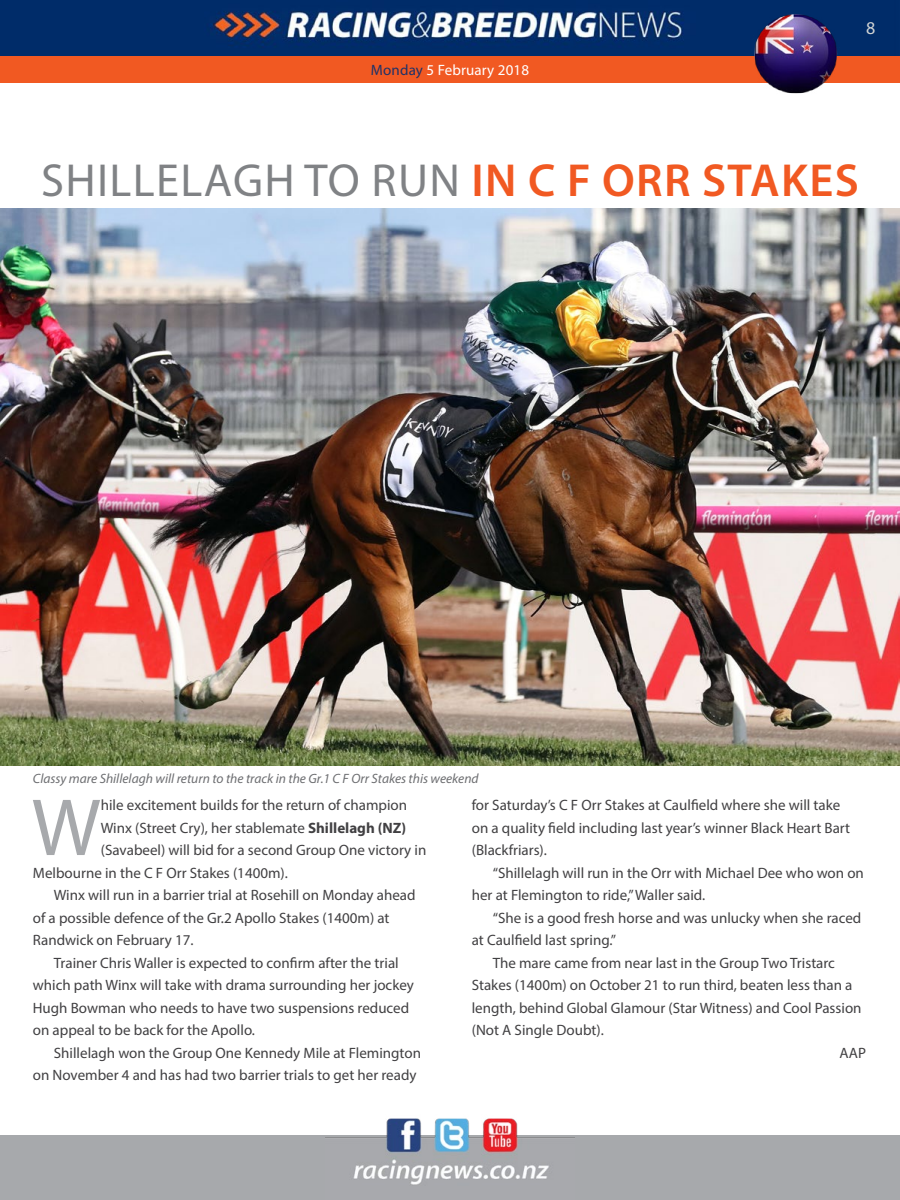
<style>
.page{position:relative;width:900px;height:1200px;background:#fff}
.page>*{position:absolute;margin:0;border:0;box-sizing:border-box;transform-origin:0 0}
.t1{font:81.75px "Myriad Pro";color:#a7a9ac}
.t2{font:46.5px "Myriad Pro";letter-spacing:.03em;color:#808285}
.t3{font:18px "Myriad Pro";color:#d1d4d4}
.t4{font:15px/22.5px "Myriad Pro";color:#414042}
.t5{font:15px "Myriad Pro";letter-spacing:.01em;color:#fff}
.t6{font:italic 13.5px "Myriad Pro";color:#6d6e71}
.s1{color:#203267}
.s2{font-weight:600;color:#f15922}
.s3{font-weight:700}
</style>
<div class="page">
<div style="left:0;top:1136px;width:900px;height:64px;background:#a7a9ac"></div>
<img style="left:325px;top:1118px;width:250px;height:67px">
<div style="left:0;top:56px;width:900px;height:27px;background:#f15922"></div>
<img style="left:0;top:0;width:900px;height:56px">
<img style="left:1px;top:209px;width:899px;height:556px">
<img style="left:752px;top:12px;width:88px;height:82px">
<p class="t5" style="left:371px;top:61px;width:160px"><span class="s1">Monday</span> 5 February 2018</p>
<p class="t3" style="left:866px;top:17px;width:11px">8</p>
<h2 class="t2" style="left:41px;top:152px;width:819px">Shillelagh to run <span class="s2">IN C F ORR STAKES</span></h2>
<p class="t6" style="left:33px;top:771px;width:447px">Classy mare Shillelagh will return to the track in the Gr.1 C F Orr Stakes this weekend</p>
<p class="t4" style="left:472px;top:794px;width:380px">for Saturday’s C F Orr Stakes at Caulfield where she will take on a quality field including last year’s winner Black Heart Bart (Blackfriars).</p>
<p class="t4" style="left:472px;top:861px;width:394px;text-indent:21px">“Shillelagh will run in the Orr with Michael Dee who won on her at Flemington to ride,” Waller said.</p>
<p class="t4" style="left:493px;top:906px;width:370px">“She is a good fresh horse and was unlucky when she raced</p>
<p class="t4" style="left:472px;top:929px;width:146px">at Caulfield last spring.”</p>
<p class="t4" style="left:493px;top:951px;width:344px">The mare came from near last in the Group Two Tristarc</p>
<p class="t4" style="left:472px;top:974px;width:382px">Stakes (1400m) on October 21 to run third, beaten less than a</p>
<p class="t4" style="left:472px;top:996px;width:391px">length, behind Global Glamour (Star Witness) and Cool Passion</p>
<p class="t4" style="left:472px;top:1019px;width:134px">(Not A Single Doubt).</p>
<p class="t4" style="left:840px;top:1041px;width:10px">AAP</p>
<h1 class="t1" style="left:32px;top:777px;width:71px">W</h1>
<p class="t4" style="left:101px;top:794px;width:308px">hile excitement builds for the return of champion</p>
<p class="t4" style="left:101px;top:816px;width:307px">Winx (Street Cry), her stablemate <span class="s3">Shillelagh (NZ)</span></p>
<p class="t4" style="left:101px;top:839px;width:327px">(Savabeel) will bid for a second Group One victory in</p>
<p class="t4" style="left:33px;top:861px;width:257px">Melbourne in the C F Orr Stakes (1400m).</p>
<p class="t4" style="left:54px;top:884px;width:363px">Winx will run in a barrier trial at Rosehill on Monday ahead</p>
<p class="t4" style="left:33px;top:906px;width:358px">of a possible defence of the Gr.2 Apollo Stakes (1400m) at</p>
<p class="t4" style="left:33px;top:929px;width:162px">Randwick on February 17.</p>
<p class="t4" style="left:54px;top:951px;width:346px">Trainer Chris Waller is expected to confirm after the trial</p>
<p class="t4" style="left:33px;top:974px;width:383px">which path Winx will take with drama surrounding her jockey</p>
<p class="t4" style="left:33px;top:996px;width:378px">Hugh Bowman who needs to have two suspensions reduced</p>
<p class="t4" style="left:33px;top:1019px;width:224px">on appeal to be back for the Apollo.</p>
<p class="t4" style="left:54px;top:1041px;width:369px">Shillelagh won the Group One Kennedy Mile at Flemington</p>
<p class="t4" style="left:33px;top:1064px;width:385px">on November 4 and has had two barrier trials to get her ready</p>
</div>
